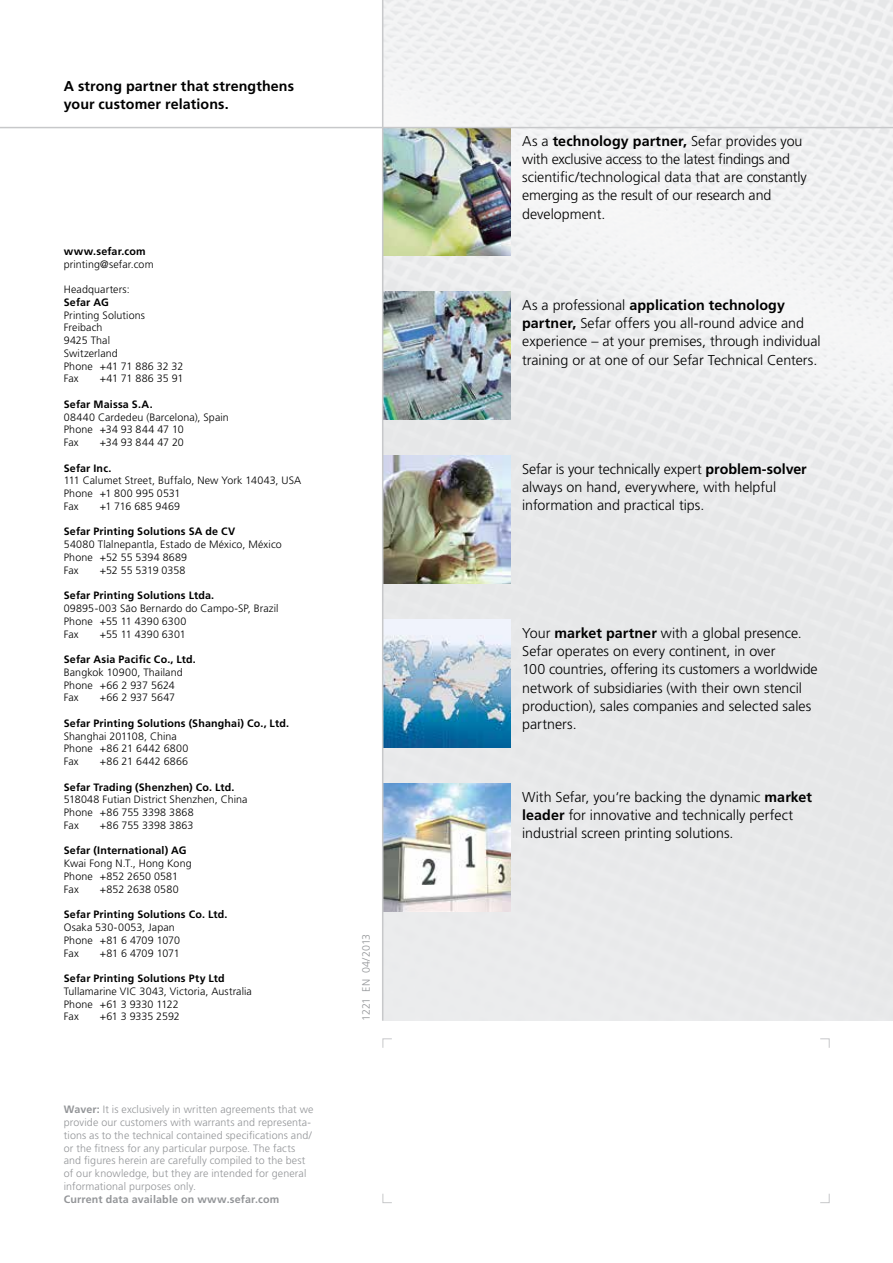
<style>
.page{position:relative;width:893px;height:1263px;background:#fff}
.page>*{position:absolute;margin:0;border:0;box-sizing:border-box;transform-origin:0 0}
.t1{font:300 14.25px/18.3px "Frutiger LT Std";color:#000}
.t2{font:700 14.25px/18.3px "Frutiger LT Std";letter-spacing:.01em;color:#000}
.t3{font:300 10.65px/12.8px "Frutiger LT Std";letter-spacing:.01em;color:#000}
.t4{font:300 10.65px/12.8px "Frutiger LT Std";letter-spacing:.01em;color:#939598}
.t5{font:700 10.65px "Frutiger LT Std";letter-spacing:.015em;color:#000}
.t6{font:700 10.65px "Frutiger LT Std";letter-spacing:.015em;color:#939598}
.t7{font:300 10.65px "Frutiger LT Std";letter-spacing:-.01em;color:#000}
.t8{font:300 10.65px "Frutiger LT Std";letter-spacing:-.015em;color:#939598}
.t9{font:300 10.65px "Frutiger LT Std";letter-spacing:-.015em;color:#000}
.s1{font-weight:700}
</style>
<div class="page">
<img style="left:383px;top:0;width:510px;height:1020px">
<img style="left:383px;top:128px;width:127px;height:127px">
<img style="left:383px;top:292px;width:127px;height:127px">
<img style="left:383px;top:456px;width:127px;height:127px">
<img style="left:383px;top:620px;width:127px;height:127px">
<img style="left:383px;top:784px;width:127px;height:127px">
<hr style="left:0;top:127px;width:893px;height:1px;background:#c7c8ca">
<hr style="left:382px;top:0;width:1px;height:1020px;background:#c7c8ca">
<svg style="left:382px;top:1038px;width:10px;height:10px"></svg>
<svg style="left:382px;top:1193px;width:10px;height:10px"></svg>
<svg style="left:820px;top:1193px;width:10px;height:10px"></svg>
<svg style="left:820px;top:1038px;width:10px;height:10px"></svg>
<p class="t2" style="left:64px;top:77px;width:232px">A strong partner that strengthens your customer relations.</p>
<p class="t5" style="left:64px;top:245px;width:83px">www.sefar.com</p>
<p class="t3" style="left:64px;top:258px;width:91px">printing@sefar.com</p>
<p class="t3" style="left:64px;top:283px;width:67px">Headquarters:</p>
<p class="t5" style="left:64px;top:296px;width:47px">Sefar AG</p>
<p class="t3" style="left:64px;top:309px;width:121px">Printing Solutions<br>Freibach<br>9425 Thal<br>Switzerland<br>Phone +41 71 886 32 32<br>Fax</p>
<p class="t7" style="left:100px;top:373px;width:85px">+41 71 886 35 91</p>
<p class="t5" style="left:64px;top:398px;width:91px">Sefar Maissa S.A.</p>
<p class="t3" style="left:64px;top:411px;width:167px">08440 Cardedeu (Barcelona), Spain<br>Phone +34 93 844 47 10<br>Fax</p>
<p class="t3" style="left:100px;top:436px;width:86px">+34 93 844 47 20</p>
<p class="t5" style="left:64px;top:462px;width:49px">Sefar Inc.</p>
<p class="t3" style="left:64px;top:474px;width:239px">111 Calumet Street, Buffalo, New York 14043, USA<br>Phone +1 800 995 0531<br>Fax</p>
<p class="t3" style="left:100px;top:500px;width:82px">+1 716 685 9469</p>
<p class="t5" style="left:64px;top:525px;width:173px">Sefar Printing Solutions SA de CV</p>
<p class="t3" style="left:64px;top:538px;width:219px">54080 Tlalnepantla, Estado de México, México<br>Phone +52 55 5394 8689<br>Fax</p>
<p class="t3" style="left:100px;top:564px;width:87px">+52 55 5319 0358</p>
<p class="t5" style="left:64px;top:589px;width:152px">Sefar Printing Solutions Ltda.</p>
<p class="t3" style="left:64px;top:602px;width:216px">09895-003 São Bernardo do Campo-SP, Brazil<br>Phone +55 11 4390 6300<br>Fax</p>
<p class="t3" style="left:100px;top:628px;width:87px">+55 11 4390 6301</p>
<p class="t5" style="left:64px;top:653px;width:134px">Sefar Asia Pacific Co., Ltd.</p>
<p class="t3" style="left:64px;top:666px;width:120px">Bangkok 10900, Thailand<br>Phone +66 2 937 5624<br>Fax</p>
<p class="t3" style="left:100px;top:691px;width:77px">+66 2 937 5647</p>
<p class="t5" style="left:64px;top:717px;width:227px">Sefar Printing Solutions (Shanghai) Co., Ltd.</p>
<p class="t3" style="left:64px;top:730px;width:126px">Shanghai 201108, China<br>Phone +86 21 6442 6800<br>Fax</p>
<p class="t3" style="left:100px;top:755px;width:90px">+86 21 6442 6866</p>
<p class="t5" style="left:64px;top:781px;width:172px">Sefar Trading (Shenzhen) Co. Ltd.</p>
<p class="t3" style="left:64px;top:793px;width:185px">518048 Futian District Shenzhen, China<br>Phone +86 755 3398 3868<br>Fax</p>
<p class="t3" style="left:100px;top:819px;width:95px">+86 755 3398 3863</p>
<p class="t5" style="left:64px;top:844px;width:124px">Sefar (International) AG</p>
<p class="t3" style="left:64px;top:857px;width:129px">Kwai Fong N.T., Hong Kong<br>Phone +852 2650 0581<br>Fax</p>
<p class="t3" style="left:100px;top:883px;width:80px">+852 2638 0580</p>
<p class="t5" style="left:64px;top:908px;width:165px">Sefar Printing Solutions Co. Ltd.</p>
<p class="t3" style="left:64px;top:921px;width:118px">Osaka 530-0053, Japan<br>Phone +81 6 4709 1070<br>Fax</p>
<p class="t9" style="left:100px;top:947px;width:81px">+81 6 4709 1071</p>
<p class="t5" style="left:64px;top:972px;width:163px">Sefar Printing Solutions Pty Ltd</p>
<p class="t3" style="left:64px;top:985px;width:190px">Tullamarine VIC 3043, Victoria, Australia<br>Phone +61 3 9330 1122<br>Fax</p>
<p class="t7" style="left:100px;top:1011px;width:81px">+61 3 9335 2592</p>
<p class="t4" style="left:64px;top:1103px;width:251px"><span class="s1">Waver:</span> It is exclusively in written agreements that we provide our customers with warrants and representa&shy;tions as to the technical contained specifications and/ or the fitness for any particular purpose. The facts and figures herein are carefully compiled to the best of our knowledge, but they are intended for general informational purposes only.</p>
<p class="t6" style="left:64px;top:1193px;width:217px">Current data available on www.sefar.com</p>
<p class="t8" style="left:360px;top:1020px;width:88px;rotate:-90deg">1221 EN 04/2013</p>
<p class="t1" style="left:522px;top:132px;width:286px">As a <span class="s1">technology partner,</span> Sefar provides you with exclusive access to the latest findings and scientific/technological data that are constantly emerging as the result of our research and development.</p>
<p class="t1" style="left:522px;top:296px;width:300px">As a professional <span class="s1">application technology partner,</span> Sefar offers you all-round advice and experience – at your premises, through individual training or at one of our Sefar Technical Centers.</p>
<p class="t1" style="left:522px;top:460px;width:286px">Sefar is your technically expert <span class="s1">problem-solver </span>always on hand, everywhere, with helpful information and practical tips.</p>
<p class="t1" style="left:522px;top:624px;width:297px">Your <span class="s1">market partner</span> with a global presence.<br>Sefar operates on every continent, in over<br>100 countries, offering its customers a worldwide network of subsidiaries (with their own stencil production), sales companies and selected sales partners.</p>
<p class="t1" style="left:522px;top:788px;width:292px">With Sefar, you‘re backing the dynamic <span class="s1">market leader</span> for innovative and technically perfect industrial screen printing solutions.</p>
</div>
